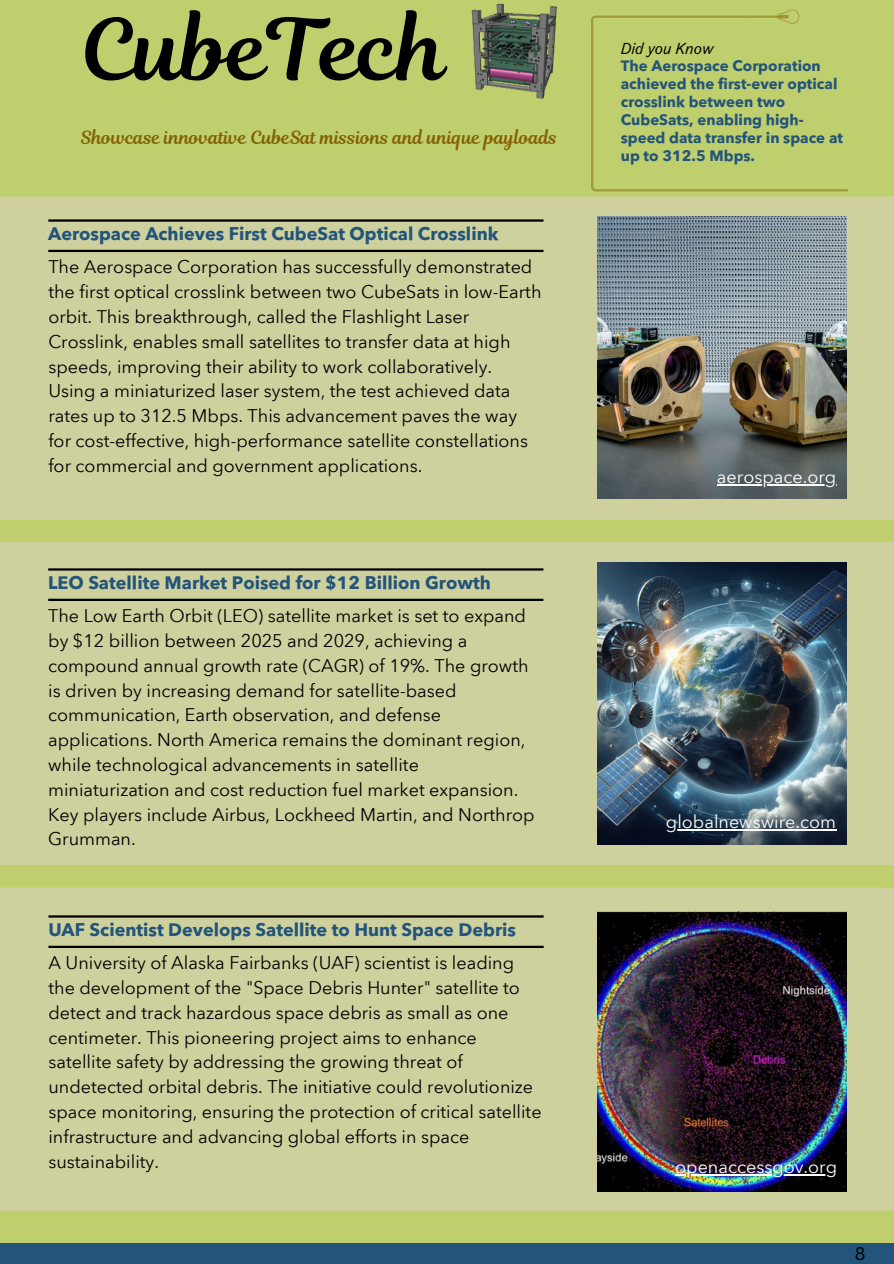
<style>
.page{position:relative;width:894px;height:1264px;background:#fff}
.page>*{position:absolute;margin:0;border:0;box-sizing:border-box;transform-origin:0 0}
.t1{font:84.6px "Magnolia Script";color:#000}
.t2{font:18px/24.8px "Avenir Next Arabic";color:#000}
.t3{font:700 18px "Avenir Next Arabic";color:#23547b}
.t4{font:18px "Magnolia Script";color:#846105}
.t5{font:18px "Avenir Next Arabic";color:#fff}
.t6{font:17.85px "Canva Sans";color:#000}
.t7{font:700 15px/18px "Avenir Next Arabic";color:#23547b}
.t8{font:italic 15px "Touvlo";color:#000}
</style>
<div class="page">
<div style="left:0;top:0;width:893px;height:1263px;background:#bfcf6e"></div>
<div style="left:0;top:196px;width:893px;height:323px;background:#ced19e"></div>
<div style="left:0;top:542px;width:893px;height:323px;background:#ced19e"></div>
<div style="left:0;top:887px;width:893px;height:323px;background:#ced19e"></div>
<div style="left:0;top:1243px;width:893px;height:20px;background:#23547b"></div>
<hr style="left:48px;top:250px;width:495px;height:2px;background:#000">
<hr style="left:48px;top:219px;width:495px;height:3px;background:#000">
<hr style="left:48px;top:598px;width:495px;height:3px;background:#000">
<hr style="left:48px;top:568px;width:495px;height:2px;background:#000">
<hr style="left:48px;top:945px;width:495px;height:3px;background:#000">
<hr style="left:48px;top:915px;width:495px;height:2px;background:#000">
<img style="left:471px;top:3px;width:86px;height:96px">
<svg style="left:591px;top:15px;width:257px;height:177px"></svg>
<hr style="left:746px;top:16px;width:42px;height:2px;background:#846105">
<svg style="left:777px;top:9px;width:22px;height:15px"></svg>
<img style="left:597px;top:217px;width:248px;height:281px">
<img style="left:597px;top:563px;width:248px;height:281px">
<img style="left:597px;top:911px;width:248px;height:280px">
<hr style="left:716px;top:484px;width:120px;height:1px;background:#fff">
<hr style="left:665px;top:829px;width:170px;height:1px;background:#fff">
<hr style="left:675px;top:1174px;width:161px;height:1px;background:#fff">
<p class="t1" style="left:81px;top:-9px;width:367px">CubeTech</p>
<h3 class="t4" style="left:81px;top:124px;width:478px">Showcase innovative CubeSat missions and unique payloads</h3>
<p class="t3" style="left:48px;top:223px;width:451px">Aerospace Achieves First CubeSat Optical Crosslink</p>
<p class="t2" style="left:48px;top:255px;width:494px">The Aerospace Corporation has successfully demonstrated the first optical crosslink between two CubeSats in low-Earth orbit. This breakthrough, called the Flashlight Laser Crosslink, enables small satellites to transfer data at high speeds, improving their ability to work collaboratively.<br>Using a miniaturized laser system, the test achieved data rates up to 312.5 Mbps. This advancement paves the way for cost-effective, high-performance satellite constellations for commercial and government applications.</p>
<p class="t3" style="left:48px;top:572px;width:444px">LEO Satellite Market Poised for $12 Billion Growth</p>
<p class="t2" style="left:48px;top:604px;width:488px">The Low Earth Orbit (LEO) satellite market is set to expand by $12 billion between 2025 and 2029, achieving a compound annual growth rate (CAGR) of 19%. The growth is driven by increasing demand for satellite-based communication, Earth observation, and defense applications. North America remains the dominant region, while technological advancements in satellite miniaturization and cost reduction fuel market expansion.<br>Key players include Airbus, Lockheed Martin, and Northrop Grumman.</p>
<p class="t3" style="left:48px;top:918px;width:469px">UAF Scientist Develops Satellite to Hunt Space Debris</p>
<p class="t2" style="left:48px;top:950px;width:494px">A University of Alaska Fairbanks (UAF) scientist is leading the development of the "Space Debris Hunter" satellite to detect and track hazardous space debris as small as one centimeter. This pioneering project aims to enhance satellite safety by addressing the growing threat of undetected orbital debris. The initiative could revolutionize space monitoring, ensuring the protection of critical satellite infrastructure and advancing global efforts in space sustainability.</p>
<h1 class="t8" style="left:620px;top:37px;width:94px">Did you Know</h1>
<p class="t7" style="left:620px;top:56px;width:224px">The Aerospace Corporation achieved the first-ever optical crosslink between two<br>CubeSats, enabling high&shy;speed data transfer in space at up to 312.5 Mbps.</p>
<h2 class="t5" style="left:716px;top:466px;width:121px">aerospace.org</h2>
<p class="t5" style="left:665px;top:811px;width:171px">globalnewswire.com</p>
<h3 class="t5" style="left:675px;top:1156px;width:163px">openaccessgov.org</h3>
<h3 class="t6" style="left:854px;top:1241px;width:12px">8</h3>
</div>
